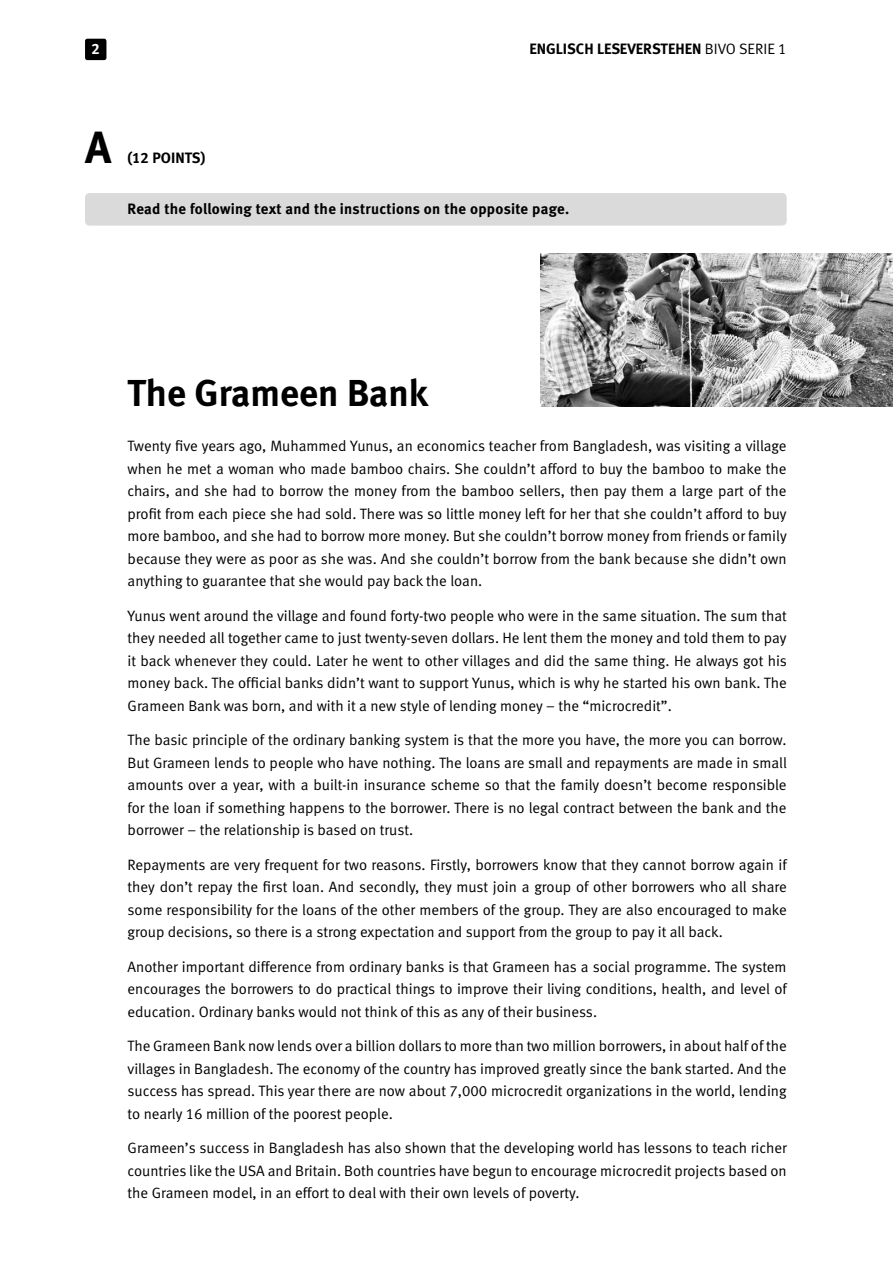
<style>
.page{position:relative;width:893px;height:1263px;background:#fff}
.page>*{position:absolute;margin:0;border:0;box-sizing:border-box;transform-origin:0 0}
.Titel_03{font:45px "Meta Bold LF";color:#000}
.Titel_03-2{font:37.5px "Meta Bold LF";color:#000}
.Grundtext{font:15px/22.5px "Meta Normal LF";color:#000;text-align:justify}
.Titel_03-3{font:15px "Meta Bold LF";letter-spacing:.01em;color:#000}
.t1{font:15px "Meta Bold LF";color:#fff}
.s1{font-family:"Meta Normal LF"}
</style>
<div class="page">
<div style="left:85px;top:39px;width:21px;height:21px;background:#000;border-radius:2px"></div>
<div style="left:85px;top:193px;width:702px;height:33px;background:#dadada;border-radius:4px"></div>
<img style="left:540px;top:253px;width:353px;height:153px">
<p class="t1" style="left:91px;top:40px;width:10px">2</p>
<p class="Titel_03-3" style="left:529px;top:40px;width:259px">ENGLISCH LESEVERSTEHEN <span class="s1">BIVO SERIE 1</span></p>
<p class="Titel_03" style="left:85px;top:120px;width:28px">A</p>
<p class="Titel_03-3" style="left:128px;top:148px;width:79px">(12 POINTS)</p>
<p class="Titel_03-3" style="left:128px;top:200px;width:443px">Read the following text and the instructions on the opposite page.</p>
<p class="Titel_03-2" style="left:128px;top:371px;width:302px">The Grameen Bank</p>
<p class="Grundtext" style="left:128px;top:435px;width:661px">Twenty five years ago, Muhammed Yunus, an economics teacher from Bangladesh, was visiting a village when he met a woman who made bamboo chairs. She couldn’t afford to buy the bamboo to make the chairs, and she had to borrow the money from the bamboo sellers, then pay them a large part of the profit from each piece she had sold. There was so little money left for her that she couldn’t afford to buy more bamboo, and she had to borrow more money. But she couldn’t borrow money from friends or family because they were as poor as she was. And she couldn’t borrow from the bank because she didn’t own anything to guarantee that she would pay back the loan.</p>
<p class="Grundtext" style="left:128px;top:604px;width:661px">Yunus went around the village and found forty-two people who were in the same situation. The sum that they needed all together came to just twenty-seven dollars. He lent them the money and told them to pay it back whenever they could. Later he went to other villages and did the same thing. He always got his money back. The official banks didn’t want to support Yunus, which is why he started his own bank. The Grameen Bank was born, and with it a new style of lending money – the “microcredit”.</p>
<p class="Grundtext" style="left:128px;top:729px;width:661px">The basic principle of the ordinary banking system is that the more you have, the more you can borrow.<br>But Grameen lends to people who have nothing. The loans are small and repayments are made in small amounts over a year, with a built-in insurance scheme so that the family doesn’t become responsible for the loan if something happens to the borrower. There is no legal contract between the bank and the borrower – the relationship is based on trust.</p>
<p class="Grundtext" style="left:128px;top:853px;width:661px">Repayments are very frequent for two reasons. Firstly, borrowers know that they cannot borrow again if they don’t repay the first loan. And secondly, they must join a group of other borrowers who all share some responsibility for the loans of the other members of the group. They are also encouraged to make group decisions, so there is a strong expectation and support from the group to pay it all back.</p>
<p class="Grundtext" style="left:128px;top:955px;width:661px">Another important difference from ordinary banks is that Grameen has a social programme. The system encourages the borrowers to do practical things to improve their living conditions, health, and level of education. Ordinary banks would not think of this as any of their business.</p>
<p class="Grundtext" style="left:128px;top:1035px;width:661px">The Grameen Bank now lends over a billion dollars to more than two million borrowers, in about half of the villages in Bangladesh. The economy of the country has improved greatly since the bank started. And the success has spread. This year there are now about 7,000 microcredit organizations in the world, lending to nearly 16 million of the poorest people.</p>
<p class="Grundtext" style="left:128px;top:1137px;width:661px">Grameen’s success in Bangladesh has also shown that the developing world has lessons to teach richer countries like the USA and Britain. Both countries have begun to encourage microcredit projects based on the Grameen model, in an effort to deal with their own levels of poverty.</p>
</div>
